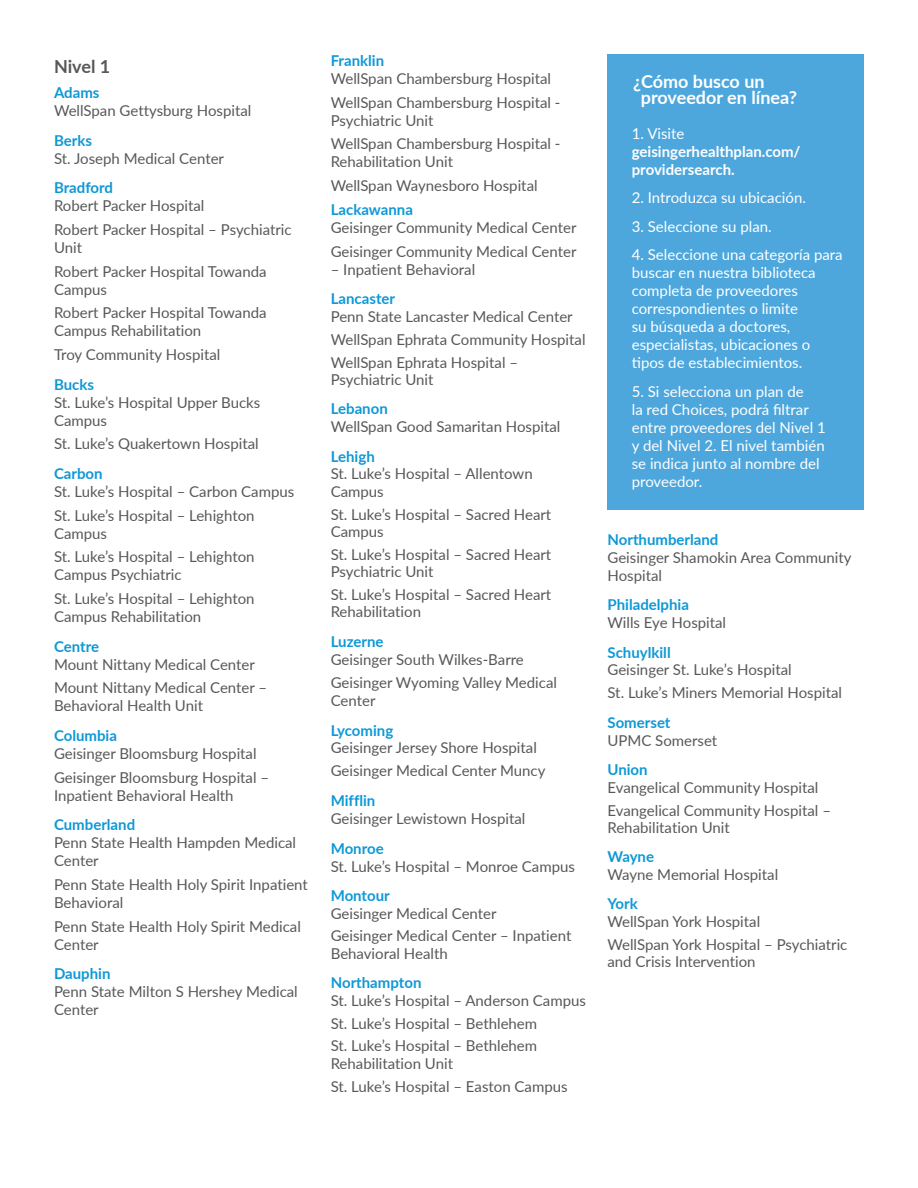
<style>
.page{position:relative;width:918px;height:1188px;background:#fff}
.page>*{position:absolute;margin:0;border:0;box-sizing:border-box;transform-origin:0 0}
.t1{font:700 18px/16.5px "Lato";color:#fff}
.t2{font:700 18px "Lato";letter-spacing:-.005em;color:#57585a}
.t3{font:15px/23.7px "Lato";color:#57585a}
.t4{font:15px/18px "Lato";color:#fff}
.t5{font:700 15px "Lato";color:#0e98d7}
.t6{font:700 15px/18px "Lato";color:#fff}
</style>
<div class="page">
<div style="left:608px;top:54px;width:256px;height:456px;background:#4da7dd"></div>
<p class="t2" style="left:54px;top:54px;width:58px">Nivel 1</p>
<p class="t5" style="left:54px;top:82px;width:47px">Adams</p>
<p class="t3" style="left:54px;top:98px;width:199px">WellSpan Gettysburg Hospital</p>
<p class="t5" style="left:54px;top:129px;width:39px">Berks</p>
<p class="t3" style="left:54px;top:146px;width:172px">St. Joseph Medical Center</p>
<p class="t5" style="left:54px;top:177px;width:61px">Bradford</p>
<p class="t3" style="left:54px;top:193px;width:239px">Robert Packer Hospital<br>Robert Packer Hospital – Psychiatric</p>
<p class="t3" style="left:54px;top:235px;width:214px">Unit<br>Robert Packer Hospital Towanda</p>
<p class="t3" style="left:54px;top:277px;width:214px">Campus<br>Robert Packer Hospital Towanda</p>
<p class="t3" style="left:54px;top:318px;width:168px">Campus Rehabilitation<br>Troy Community Hospital</p>
<p class="t5" style="left:54px;top:373px;width:42px">Bucks</p>
<p class="t3" style="left:54px;top:393px;width:208px;line-height:18px">St. Luke’s Hospital Upper Bucks<br>Campus</p>
<p class="t3" style="left:54px;top:431px;width:206px">St. Luke’s Quakertown Hospital</p>
<p class="t5" style="left:54px;top:463px;width:50px">Carbon</p>
<p class="t3" style="left:54px;top:479px;width:242px">St. Luke’s Hospital – Carbon Campus<br>St. Luke’s Hospital – Lehighton</p>
<p class="t3" style="left:54px;top:521px;width:202px">Campus<br>St. Luke’s Hospital – Lehighton</p>
<p class="t3" style="left:54px;top:563px;width:202px">Campus Psychiatric<br>St. Luke’s Hospital – Lehighton</p>
<p class="t3" style="left:54px;top:604px;width:149px">Campus Rehabilitation</p>
<p class="t5" style="left:54px;top:635px;width:47px">Centre</p>
<p class="t3" style="left:54px;top:652px;width:215px">Mount Nittany Medical Center<br>Mount Nittany Medical Center –</p>
<p class="t3" style="left:54px;top:694px;width:151px">Behavioral Health Unit</p>
<p class="t5" style="left:54px;top:725px;width:65px">Columbia</p>
<p class="t3" style="left:54px;top:741px;width:217px">Geisinger Bloomsburg Hospital<br>Geisinger Bloomsburg Hospital –</p>
<p class="t3" style="left:54px;top:783px;width:181px">Inpatient Behavioral Health</p>
<p class="t5" style="left:54px;top:814px;width:83px">Cumberland</p>
<p class="t3" style="left:54px;top:833px;width:244px;line-height:18px">Penn State Health Hampden Medical<br>Center</p>
<p class="t3" style="left:54px;top:875px;width:255px;line-height:18px">Penn State Health Holy Spirit Inpatient<br>Behavioral</p>
<p class="t3" style="left:54px;top:917px;width:248px;line-height:18px">Penn State Health Holy Spirit Medical<br>Center</p>
<p class="t5" style="left:54px;top:963px;width:58px">Dauphin</p>
<p class="t3" style="left:54px;top:982px;width:245px;line-height:18px">Penn State Milton S Hershey Medical<br>Center</p>
<p class="t5" style="left:331px;top:50px;width:55px">Franklin</p>
<p class="t3" style="left:331px;top:66px;width:231px">WellSpan Chambersburg Hospital<br>WellSpan Chambersburg Hospital -</p>
<p class="t3" style="left:331px;top:108px;width:231px">Psychiatric Unit<br>WellSpan Chambersburg Hospital -</p>
<p class="t3" style="left:331px;top:149px;width:208px">Rehabilitation Unit<br>WellSpan Waynesboro Hospital</p>
<p class="t5" style="left:331px;top:199px;width:84px">Lackawanna</p>
<p class="t3" style="left:331px;top:215px;width:247px">Geisinger Community Medical Center<br>Geisinger Community Medical Center</p>
<p class="t3" style="left:331px;top:257px;width:146px">– Inpatient Behavioral</p>
<p class="t5" style="left:331px;top:288px;width:66px">Lancaster</p>
<p class="t3" style="left:331px;top:304px;width:256px;line-height:23px">Penn State Lancaster Medical Center<br>WellSpan Ephrata Community Hospital<br>WellSpan Ephrata Hospital –</p>
<p class="t3" style="left:331px;top:367px;width:104px">Psychiatric Unit</p>
<p class="t5" style="left:331px;top:398px;width:59px">Lebanon</p>
<p class="t3" style="left:331px;top:415px;width:231px">WellSpan Good Samaritan Hospital</p>
<p class="t5" style="left:331px;top:446px;width:46px">Lehigh</p>
<p class="t3" style="left:331px;top:465px;width:203px;line-height:17.2px">St. Luke’s Hospital – Allentown<br>Campus</p>
<p class="t3" style="left:331px;top:505px;width:222px;line-height:17.2px">St. Luke’s Hospital – Sacred Heart<br>Campus</p>
<p class="t3" style="left:331px;top:545px;width:222px;line-height:17.2px">St. Luke’s Hospital – Sacred Heart<br>Psychiatric Unit</p>
<p class="t3" style="left:331px;top:585px;width:222px;line-height:17.2px">St. Luke’s Hospital – Sacred Heart<br>Rehabilitation</p>
<p class="t5" style="left:331px;top:630px;width:54px">Luzerne</p>
<p class="t3" style="left:331px;top:647px;width:228px">Geisinger South Wilkes-Barre<br>Geisinger Wyoming Valley Medical</p>
<p class="t3" style="left:331px;top:689px;width:46px">Center</p>
<p class="t5" style="left:331px;top:720px;width:64px">Lycoming</p>
<p class="t3" style="left:331px;top:736px;width:216px;line-height:23px">Geisinger Jersey Shore Hospital<br>Geisinger Medical Center Muncy</p>
<p class="t5" style="left:331px;top:789px;width:46px">Mifflin</p>
<p class="t3" style="left:331px;top:806px;width:196px">Geisinger Lewistown Hospital</p>
<p class="t5" style="left:331px;top:837px;width:55px">Monroe</p>
<p class="t3" style="left:331px;top:854px;width:246px">St. Luke’s Hospital – Monroe Campus</p>
<p class="t5" style="left:331px;top:885px;width:61px">Montour</p>
<p class="t3" style="left:331px;top:901px;width:242px;line-height:23px">Geisinger Medical Center<br>Geisinger Medical Center – Inpatient</p>
<p class="t3" style="left:331px;top:941px;width:119px">Behavioral Health</p>
<p class="t5" style="left:331px;top:972px;width:92px">Northampton</p>
<p class="t3" style="left:331px;top:988px;width:257px;line-height:23px">St. Luke’s Hospital – Anderson Campus<br>St. Luke’s Hospital – Bethlehem<br>St. Luke’s Hospital – Bethlehem</p>
<p class="t3" style="left:331px;top:1051px;width:238px;line-height:23px">Rehabilitation Unit<br>St. Luke’s Hospital – Easton Campus</p>
<p class="t1" style="left:641px;top:72px;width:158px;text-indent:-8px">¿Cómo busco un proveedor en línea?</p>
<p class="t4" style="left:632px;top:124px;width:54px">1. Visite</p>
<p class="t6" style="left:632px;top:142px;width:170px">geisingerhealthplan.com/ providersearch.</p>
<p class="t4" style="left:632px;top:188px;width:176px">2. Introduzca su ubicación.</p>
<p class="t4" style="left:632px;top:217px;width:141px">3. Seleccione su plan.</p>
<p class="t4" style="left:632px;top:245px;width:212px">4. Seleccione una categoría para buscar en nuestra biblioteca completa de proveedores correspondientes o limite<br>su búsqueda a doctores, especialistas, ubicaciones o tipos de establecimientos.</p>
<p class="t4" style="left:632px;top:382px;width:196px">5. Si selecciona un plan de<br>la red Choices, podrá filtrar entre proveedores del Nivel 1 y del Nivel 2. El nivel también se indica junto al nombre del proveedor.</p>
<p class="t5" style="left:608px;top:528px;width:112px">Northumberland</p>
<p class="t3" style="left:608px;top:547px;width:245px;line-height:18px">Geisinger Shamokin Area Community<br>Hospital</p>
<p class="t5" style="left:608px;top:594px;width:83px">Philadelphia</p>
<p class="t3" style="left:608px;top:610px;width:120px">Wills Eye Hospital</p>
<p class="t5" style="left:608px;top:641px;width:65px">Schuylkill</p>
<p class="t3" style="left:608px;top:658px;width:236px;line-height:23px">Geisinger St. Luke’s Hospital<br>St. Luke’s Miners Memorial Hospital</p>
<p class="t5" style="left:608px;top:711px;width:65px">Somerset</p>
<p class="t3" style="left:608px;top:728px;width:111px">UPMC Somerset</p>
<p class="t5" style="left:608px;top:759px;width:42px">Union</p>
<p class="t3" style="left:608px;top:775px;width:225px;line-height:23px">Evangelical Community Hospital<br>Evangelical Community Hospital –</p>
<p class="t3" style="left:608px;top:815px;width:124px">Rehabilitation Unit</p>
<p class="t5" style="left:608px;top:846px;width:48px">Wayne</p>
<p class="t3" style="left:608px;top:862px;width:172px">Wayne Memorial Hospital</p>
<p class="t5" style="left:608px;top:893px;width:32px">York</p>
<p class="t3" style="left:608px;top:909px;width:241px;line-height:23px">WellSpan York Hospital<br>WellSpan York Hospital – Psychiatric</p>
<p class="t3" style="left:608px;top:949px;width:150px">and Crisis Intervention</p>
</div>
